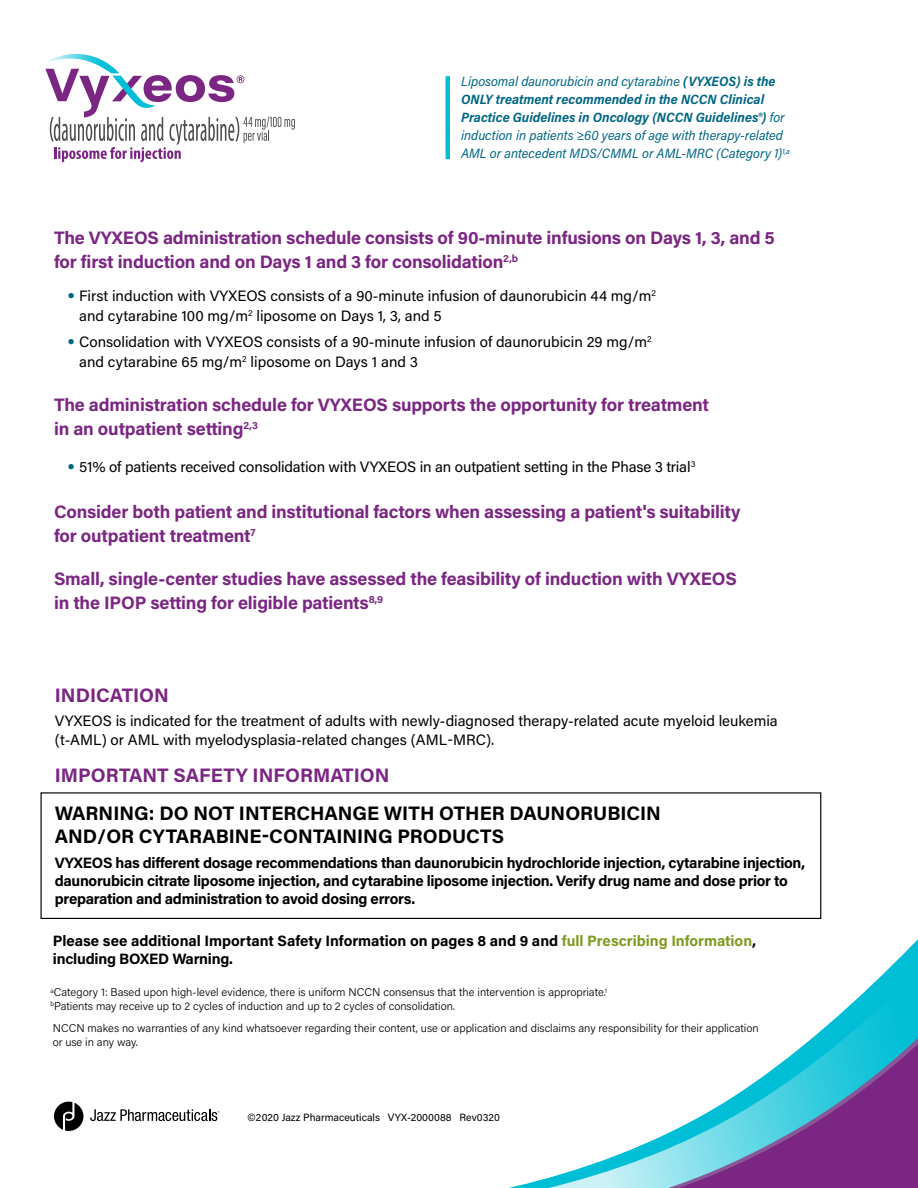
<style>
.page{position:relative;width:918px;height:1188px;background:#fff}
.page>*{position:absolute;margin:0;border:0;box-sizing:border-box;transform-origin:0 0}
.t1{font:700 19.5px/23.4px "Acumin Pro";color:#000}
.t2{font:700 19.5px "Acumin Pro";color:#7a2682}
.t3{font:700 18px/24px "Acumin Pro";letter-spacing:-.01em;color:#7a2682}
.t4{font:15px/19.5px "Acumin Pro";color:#000}
.t5{font:700 15px/18px "Acumin Pro";letter-spacing:-.02em;color:#000}
.t6{font:italic 13.5px/18px "Acumin Pro Semi Cond";color:#006584}
.t7{font:300 11.25px/13.5px "Acumin Pro";color:#000}
.t8{font:10.5px "Acumin Pro";color:#000}
.s1{font-weight:700}
.s2{font-family:"Helvetica Neue LT Std";color:#006584}
.s3{color:#809920}
</style>
<div class="page">
<svg style="left:508px;top:869px;width:410px;height:319px"></svg>
<svg style="left:548px;top:971px;width:370px;height:217px"></svg>
<svg style="left:54px;top:1102px;width:29px;height:29px"></svg>
<svg style="left:90px;top:1109px;width:129px;height:12px"></svg>
<svg style="left:45px;top:54px;width:250px;height:108px"></svg>
<div style="left:40px;top:792px;width:781px;height:127px;border:1px solid #000"></div>
<hr style="left:446px;top:76px;width:4px;height:83px;background:#00bed6">
<p class="t6" style="left:461px;top:72px;width:331px">Liposomal daunorubicin and cytarabine <span class="s1">(VYXEOS) is the ONLY treatment recommended in the NCCN Clinical Practice Guidelines in Oncology (NCCN Guidelines®)</span> for induction in patients ≥60 years of age with therapy-related AML or antecedent MDS/CMML or AML-MRC (Category 1)<sup>1,a</sup></p>
<p class="t3" style="left:54px;top:225px;width:722px">The VYXEOS administration schedule consists of 90-minute infusions on Days 1, 3, and 5 for first induction and on Days 1 and 3 for consolidation<sup>2,b</sup></p>
<p class="t4" style="left:79px;top:286px;width:578px;text-indent:-12px"><span class="s2">•</span> First induction with VYXEOS consists of a 90-minute infusion of daunorubicin 44 mg/m<sup>2 </sup>and cytarabine 100 mg/m<sup>2</sup> liposome on Days 1, 3, and 5</p>
<p class="t4" style="left:79px;top:331px;width:574px;text-indent:-12px"><span class="s2">•</span> Consolidation with VYXEOS consists of a 90-minute infusion of daunorubicin 29 mg/m<sup>2 </sup>and cytarabine 65 mg/m<sup>2</sup> liposome on Days 1 and 3</p>
<p class="t3" style="left:54px;top:392px;width:657px">The administration schedule for VYXEOS supports the opportunity for treatment in an outpatient setting<sup>2,3</sup></p>
<p class="t4" style="left:68px;top:457px;width:630px"><span class="s2">•</span> 51% of patients received consolidation with VYXEOS in an outpatient setting in the Phase 3 trial<sup>3</sup></p>
<p class="t3" style="left:54px;top:499px;width:688px">Consider both patient and institutional factors when assessing a patient's suitability for outpatient treatment<sup>7</sup></p>
<p class="t3" style="left:54px;top:566px;width:684px">Small, single-center studies have assessed the feasibility of induction with VYXEOS in the IPOP setting for eligible patients<sup>8,9</sup></p>
<h1 class="t2" style="left:55px;top:681px;width:116px">INDICATION</h1>
<p class="t4" style="left:55px;top:711px;width:725px;line-height:18.8px">VYXEOS is indicated for the treatment of adults with newly-diagnosed therapy-related acute myeloid leukemia (t-AML) or AML with myelodysplasia-related changes (AML-MRC).</p>
<h1 class="t2" style="left:55px;top:761px;width:336px">IMPORTANT SAFETY INFORMATION</h1>
<h1 class="t1" style="left:55px;top:801px;width:608px">WARNING: DO NOT INTERCHANGE WITH OTHER DAUNORUBICIN<br>AND/OR CYTARABINE-CONTAINING PRODUCTS</h1>
<p class="t5" style="left:55px;top:853px;width:752px">VYXEOS has different dosage recommendations than daunorubicin hydrochloride injection, cytarabine injection, daunorubicin citrate liposome injection, and cytarabine liposome injection. Verify drug name and dose prior to preparation and administration to avoid dosing errors.</p>
<p class="t5" style="left:53px;top:931px;width:705px">Please see additional Important Safety Information on pages 8 and 9 and <span class="s3">full Prescribing Information</span>, including BOXED Warning.</p>
<p class="t7" style="left:51px;top:985px;width:558px"><sup>a</sup>Category 1: Based upon high-level evidence, there is uniform NCCN consensus that the intervention is appropriate.<sup>1 b</sup>Patients may receive up to 2 cycles of induction and up to 2 cycles of consolidation.</p>
<p class="t7" style="left:53px;top:1021px;width:708px">NCCN makes no warranties of any kind whatsoever regarding their content, use or application and disclaims any responsibility for their application or use in any way.</p>
<p class="t8" style="left:248px;top:1110px;width:254px">©2020 Jazz Pharmaceuticals VYX-2000088 Rev0320</p>
</div>
